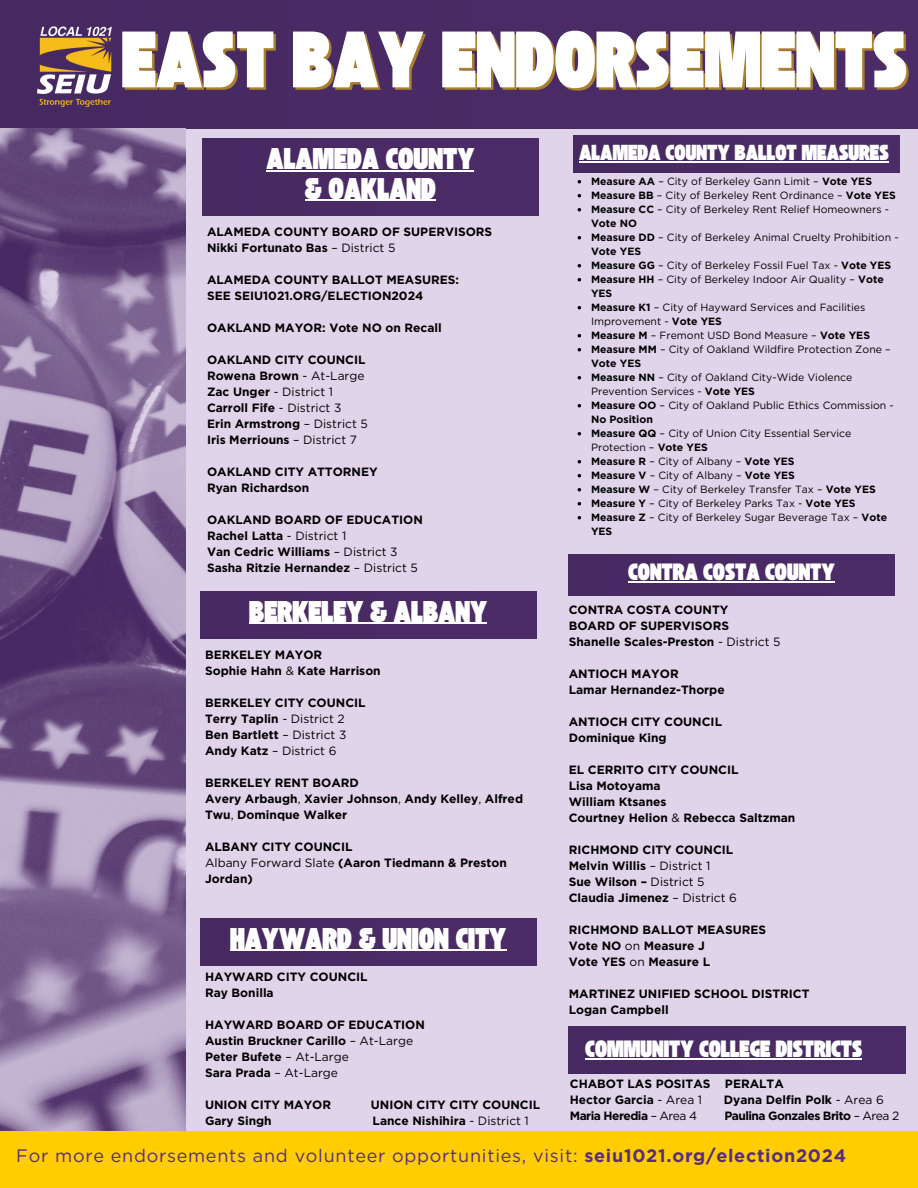
<style>
.page{position:relative;width:918px;height:1188px;background:#fff}
.page>*{position:absolute;margin:0;border:0;box-sizing:border-box;transform-origin:0 0}
.t1{font:55.8px "TAN St Canard Display";color:#fff}
.t2{font:21px/29.2px "TAN St Canard Display";color:#fff;text-align:center}
.t3{font:18px "Gotham";letter-spacing:.04em;color:#582c83}
.t4{font:16.5px "TAN St Canard Display";color:#fff}
.t5{font:15.15px "TAN St Canard Display";color:#fff}
.t6{font:700 12px/16px "Gotham";color:#000}
.t7{font:700 12px "Gotham";letter-spacing:-.045em;color:#000}
.t8{font:12px "Gotham";color:#000}
.t9{font:10.5px/14px "Gotham";color:#000}
.t10{font:700 10.5px "Gotham";color:#000}
.s1{font-weight:700}
.s2{font-weight:400}
</style>
<div class="page">
<div style="left:186px;top:0;width:732px;height:1145px;background:#e0d4eb"></div>
<div style="left:0;top:1px;width:918px;height:128px;background:#4a2b65"></div>
<img style="left:0;top:129px;width:186px;height:1002px">
<div style="left:0;top:1131px;width:918px;height:57px;background:#ffcd00"></div>
<img style="left:37px;top:26px;width:75px;height:81px">
<div style="left:202px;top:139px;width:337px;height:76px;background:#492b64"></div>
<hr style="left:267px;top:170px;width:207px;height:2px;background:#fff">
<hr style="left:305px;top:200px;width:131px;height:1px;background:#fff">
<div style="left:574px;top:136px;width:325px;height:37px;background:#492b65"></div>
<hr style="left:579px;top:161px;width:310px;height:1px;background:#fff">
<div style="left:569px;top:1027px;width:336px;height:47px;background:#492b64"></div>
<hr style="left:585px;top:1058px;width:277px;height:1px;background:#fff">
<div style="left:200px;top:591px;width:337px;height:47px;background:#492b64"></div>
<hr style="left:249px;top:623px;width:238px;height:1px;background:#fff">
<div style="left:200px;top:918px;width:337px;height:47px;background:#492b64"></div>
<hr style="left:230px;top:950px;width:276px;height:1px;background:#fff">
<div style="left:569px;top:555px;width:325px;height:41px;background:#492b64"></div>
<hr style="left:628px;top:581px;width:207px;height:1px;background:#fff">
<h5 class="t1" style="left:121px;top:26px;width:787px">EAST BAY ENDORSEMENTS</h5>
<p class="t2" style="left:267px;top:147px;width:209px">ALAMEDA COUNTY &amp; OAKLAND</p>
<h6 class="t5" style="left:579px;top:143px;width:311px">ALAMEDA COUNTY BALLOT MEASURES</h6>
<p class="t9" style="left:591px;top:174px;width:282px"><span class="s1">Measure AA</span> – City of Berkeley Gann Limit – <span class="s1">Vote YES</span></p>
<p class="t9" style="left:591px;top:188px;width:306px"><span class="s1">Measure BB</span> – City of Berkeley Rent Ordinance – <span class="s1">Vote YES</span></p>
<p class="t9" style="left:591px;top:202px;width:299px"><span class="s1">Measure CC</span> – City of Berkeley Rent Relief Homeowners -<br><span class="s1">Vote NO</span></p>
<p class="t9" style="left:591px;top:230px;width:309px"><span class="s1">Measure DD</span> – City of Berkeley Animal Cruelty Prohibition -<br><span class="s1">Vote YES</span></p>
<p class="t9" style="left:591px;top:258px;width:302px"><span class="s1">Measure GG</span> – City of Berkeley Fossil Fuel Tax - <span class="s1">Vote YES</span></p>
<p class="t9" style="left:591px;top:272px;width:294px"><span class="s1">Measure HH</span> – City of Berkeley Indoor Air Quality – <span class="s1">Vote<br>YES</span></p>
<p class="t9" style="left:591px;top:300px;width:276px"><span class="s1">Measure K1</span> – City of Hayward Services and Facilities<br>Improvement - <span class="s1">Vote YES</span></p>
<p class="t9" style="left:591px;top:328px;width:280px"><span class="s1">Measure M</span> – Fremont USD Bond Measure – <span class="s1">Vote YES</span></p>
<p class="t9" style="left:591px;top:342px;width:301px"><span class="s1">Measure MM</span> – City of Oakland Wildfire Protection Zone –<br><span class="s1">Vote YES</span></p>
<p class="t9" style="left:591px;top:370px;width:263px"><span class="s1">Measure NN</span> – City of Oakland City-Wide Violence<br>Prevention Services - <span class="s1">Vote YES</span></p>
<p class="t9" style="left:591px;top:398px;width:304px"><span class="s1">Measure OO</span> – City of Oakland Public Ethics Commission -<br><span class="s1">No Position</span></p>
<p class="t9" style="left:591px;top:426px;width:262px"><span class="s1">Measure QQ</span> – City of Union City Essential Service<br>Protection – <span class="s1">Vote YES</span></p>
<p class="t10" style="left:591px;top:455px;width:205px">Measure R <span class="s2">– City of Albany –</span> Vote YES</p>
<h2 class="t10" style="left:591px;top:469px;width:205px">Measure V <span class="s2">– City of Albany –</span> Vote YES</h2>
<p class="t9" style="left:591px;top:482px;width:286px"><span class="s1">Measure W</span> – City of Berkeley Transfer Tax – <span class="s1">Vote YES</span></p>
<p class="t9" style="left:591px;top:496px;width:266px"><span class="s1">Measure Y</span> – City of Berkeley Parks Tax - <span class="s1">Vote YES</span></p>
<p class="t9" style="left:591px;top:510px;width:298px"><span class="s1">Measure Z</span> – City of Berkeley Sugar Beverage Tax – <span class="s1">Vote<br>YES</span></p>
<p class="t6" style="left:207px;top:224px;width:287px">ALAMEDA COUNTY BOARD OF SUPERVISORS</p>
<p class="t6" style="left:207px;top:240px;width:190px">Nikki Fortunato Bas <span class="s2">– District 5</span></p>
<p class="t6" style="left:207px;top:272px;width:254px">ALAMEDA COUNTY BALLOT MEASURES:<br>SEE SEIU1021.ORG/ELECTION2024</p>
<p class="t6" style="left:207px;top:320px;width:236px">OAKLAND MAYOR: Vote NO on Recall</p>
<p class="t6" style="left:207px;top:352px;width:160px">OAKLAND CITY COUNCIL</p>
<p class="t6" style="left:207px;top:368px;width:159px">Rowena Brown <span class="s2">- At-Large</span></p>
<p class="t8" style="left:207px;top:385px;width:128px"><span class="s1">Zac Unger</span> - District 1</p>
<p class="t6" style="left:207px;top:400px;width:136px">Carroll Fife <span class="s2">- District 3</span></p>
<p class="t6" style="left:207px;top:416px;width:162px">Erin Armstrong <span class="s2">– District 5</span></p>
<p class="t6" style="left:207px;top:432px;width:152px">Iris Merriouns <span class="s2">– District 7</span></p>
<p class="t6" style="left:207px;top:464px;width:172px">OAKLAND CITY ATTORNEY</p>
<p class="t6" style="left:207px;top:480px;width:104px">Ryan Richardson</p>
<p class="t6" style="left:207px;top:512px;width:217px">OAKLAND BOARD OF EDUCATION</p>
<p class="t6" style="left:207px;top:528px;width:141px">Rachel Latta <span class="s2">- District 1</span></p>
<p class="t6" style="left:207px;top:544px;width:192px">Van Cedric Williams <span class="s2">– District 3</span></p>
<p class="t6" style="left:207px;top:560px;width:212px">Sasha Ritzie Hernandez <span class="s2">– District 5</span></p>
<p class="t4" style="left:628px;top:562px;width:208px">CONTRA COSTA COUNTY</p>
<p class="t6" style="left:569px;top:601px;width:161px">CONTRA COSTA COUNTY</p>
<p class="t6" style="left:569px;top:617px;width:162px">BOARD OF SUPERVISORS</p>
<p class="t6" style="left:569px;top:633px;width:213px">Shanelle Scales-Preston <span class="s2">- District 5</span></p>
<p class="t6" style="left:569px;top:665px;width:111px">ANTIOCH MAYOR</p>
<p class="t6" style="left:569px;top:681px;width:158px">Lamar Hernandez-Thorpe</p>
<p class="t6" style="left:569px;top:713px;width:155px">ANTIOCH CITY COUNCIL</p>
<p class="t6" style="left:569px;top:729px;width:99px">Dominique King</p>
<p class="t6" style="left:569px;top:761px;width:171px">EL CERRITO CITY COUNCIL</p>
<p class="t6" style="left:569px;top:777px;width:93px">Lisa Motoyama</p>
<p class="t6" style="left:569px;top:793px;width:99px">William Ktsanes</p>
<p class="t6" style="left:569px;top:809px;width:228px">Courtney Helion <span class="s2">&amp;</span> Rebecca Saltzman</p>
<p class="t6" style="left:569px;top:841px;width:166px">RICHMOND CITY COUNCIL</p>
<h3 class="t6" style="left:569px;top:857px;width:143px">Melvin Willis <span class="s2">– District 1</span></h3>
<p class="t6" style="left:569px;top:873px;width:137px">Sue Wilson – <span class="s2">District 5</span></p>
<p class="t6" style="left:569px;top:889px;width:170px">Claudia Jimenez <span class="s2">– District 6</span></p>
<p class="t6" style="left:569px;top:921px;width:199px">RICHMOND BALLOT MEASURES</p>
<p class="t6" style="left:569px;top:937px;width:138px">Vote NO <span class="s2">on</span> Measure J</p>
<h1 class="t6" style="left:569px;top:953px;width:143px">Vote YES <span class="s2">on</span> Measure L</h1>
<p class="t6" style="left:569px;top:985px;width:242px">MARTINEZ UNIFIED SCHOOL DISTRICT</p>
<h4 class="t6" style="left:569px;top:1001px;width:101px">Logan Campbell</h4>
<p class="t2" style="left:249px;top:599px;width:239px">BERKELEY &amp; ALBANY</p>
<p class="t6" style="left:205px;top:647px;width:119px">BERKELEY MAYOR</p>
<p class="t6" style="left:205px;top:663px;width:177px">Sophie Hahn <span class="s2">&amp;</span> Kate Harrison</p>
<h2 class="t6" style="left:205px;top:695px;width:162px">BERKELEY CITY COUNCIL</h2>
<p class="t6" style="left:205px;top:711px;width:141px">Terry Taplin <span class="s2">- District 2</span></p>
<p class="t6" style="left:205px;top:727px;width:143px">Ben Bartlett <span class="s2">– District 3</span></p>
<p class="t8" style="left:205px;top:744px;width:133px"><span class="s1">Andy Katz</span> – District 6</p>
<p class="t6" style="left:205px;top:775px;width:155px">BERKELEY RENT BOARD</p>
<p class="t6" style="left:205px;top:791px;width:320px">Avery Arbaugh<span class="s2">,</span> Xavier Johnson<span class="s2">,</span> Andy Kelley<span class="s2">,</span> Alfred<br>Twu<span class="s2">,</span> Dominque Walker</p>
<p class="t6" style="left:205px;top:839px;width:149px">ALBANY CITY COUNCIL</p>
<p class="t6" style="left:205px;top:855px;width:303px"><span class="s2">Albany Forward Slate</span> (Aaron Tiedmann &amp; Preston<br>Jordan)</p>
<p class="t2" style="left:230px;top:926px;width:278px">HAYWARD &amp; UNION CITY</p>
<h3 class="t6" style="left:205px;top:968px;width:164px">HAYWARD CITY COUNCIL</h3>
<p class="t6" style="left:205px;top:984px;width:70px">Ray Bonilla</p>
<p class="t6" style="left:205px;top:1016px;width:221px">HAYWARD BOARD OF EDUCATION</p>
<p class="t6" style="left:205px;top:1032px;width:210px">Austin Bruckner Carillo <span class="s2">– At-Large</span></p>
<p class="t6" style="left:205px;top:1048px;width:145px">Peter Bufete <span class="s2">– At-Large</span></p>
<p class="t6" style="left:205px;top:1064px;width:134px">Sara Prada <span class="s2">– At-Large</span></p>
<p class="t6" style="left:205px;top:1096px;width:128px">UNION CITY MAYOR</p>
<p class="t6" style="left:371px;top:1096px;width:171px">UNION CITY CITY COUNCIL</p>
<p class="t6" style="left:205px;top:1112px;width:68px">Gary Singh</p>
<p class="t6" style="left:373px;top:1112px;width:158px">Lance Nishihira <span class="s2">- District 1</span></p>
<p class="t4" style="left:585px;top:1039px;width:278px">COMMUNITY COLLEGE DISTRICTS</p>
<p class="t6" style="left:570px;top:1076px;width:216px">CHABOT LAS POSITAS PERALTA</p>
<p class="t6" style="left:570px;top:1092px;width:134px">Hector Garcia <span class="s2">- Area 1</span></p>
<p class="t6" style="left:724px;top:1092px;width:162px">Dyana Delfin Polk <span class="s2">- Area 6</span></p>
<p class="t7" style="left:570px;top:1108px;width:129px">Maria Heredia <span class="s2">– Area 4</span></p>
<p class="t7" style="left:724px;top:1108px;width:176px">Paulina Gonzales Brito <span class="s2">– Area 2</span></p>
<p class="t3" style="left:16px;top:1145px;width:831px">For more endorsements and volunteer opportunities, visit: <span class="s1">seiu1021.org/election2024</span></p>
</div>
